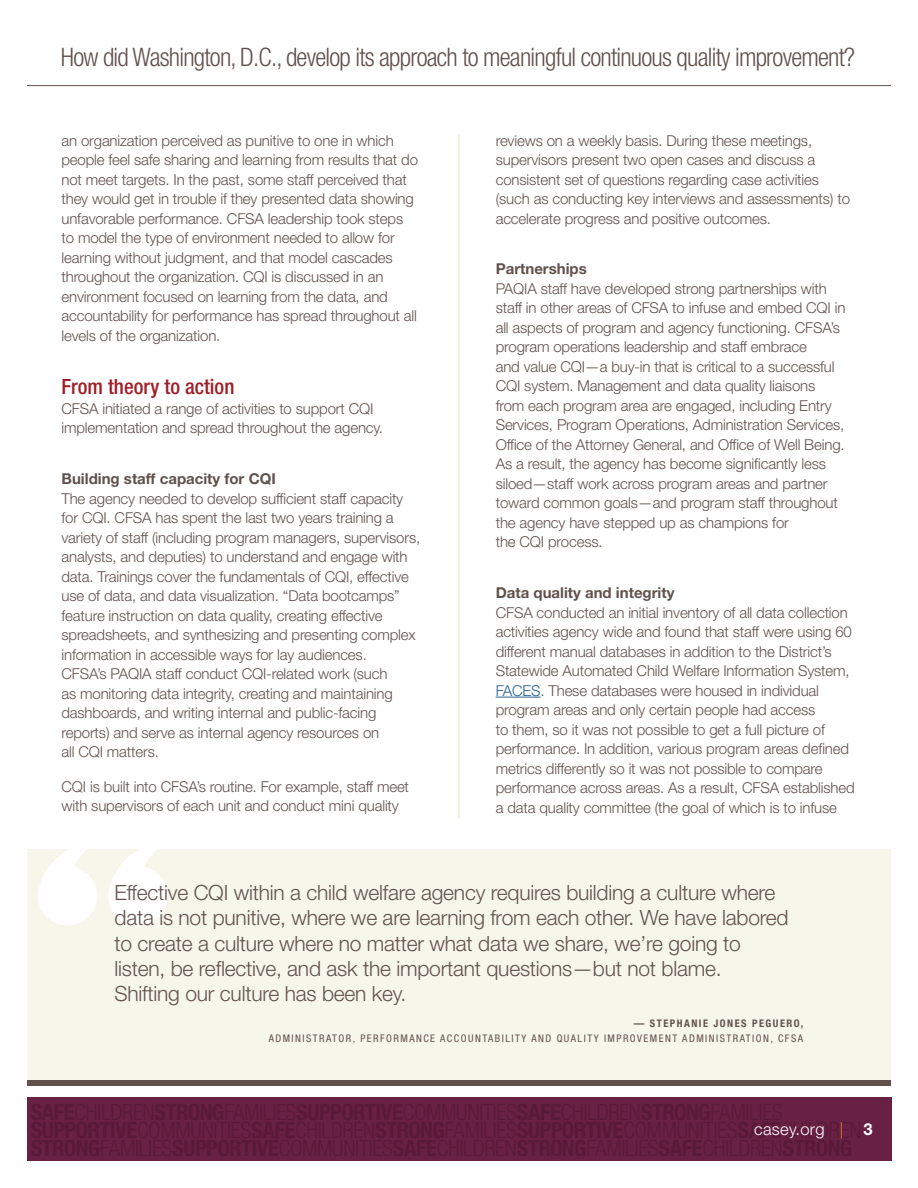
<style>
.page{position:relative;width:918px;height:1188px;background:#fff}
.page>*{position:absolute;margin:0;border:0;box-sizing:border-box;transform-origin:0 0}
.t1{font:300 condensed 25.5px "Helvetica Neue LT Std";letter-spacing:-.03em;color:#61514d}
.box_body{font:300 21px/25.2px "Helvetica Neue LT Std";letter-spacing:-.01em;color:#61514d}
.Head_2{font:500 condensed 21px "Helvetica Neue LT Std";color:#9e1f29}
.t2{font:300 16.5px "Helvetica Neue LT Std";letter-spacing:.02em;color:#fff}
.body{font:300 15px/19.5px "Helvetica Neue LT Std";letter-spacing:-.01em;color:#61514d}
.Head_3{font:700 15px "Helvetica Neue LT Std";color:#61514d}
.body-2{font:condensed 10.5px/15px "Helvetica Neue LT Std";letter-spacing:.14em;color:#61514d;text-align:right}
.s1{color:#266193}
.s2{font-weight:700}
.s3{color:#f18a21}
</style>
<div class="page">
<div style="left:27px;top:1098px;width:864px;height:63px;background:#692045"></div>
<div style="left:27px;top:1079px;width:864px;height:7px;background:#61514d"></div>
<hr style="left:27px;top:85px;width:864px;height:1px;background:#61514d">
<hr style="left:496px;top:697px;width:45px;height:1px;background:#266193">
<hr style="left:459px;top:135px;width:1px;height:684px;background:#e9e7b7">
<div style="left:27px;top:849px;width:863px;height:231px;background:#f7f6eb"></div>
<svg style="left:38px;top:849px;width:130px;height:76px"></svg>
<h1 class="t1" style="left:61px;top:42px;width:796px">How did Washington, D.C., develop its approach to meaningful continuous quality improvement?</h1>
<p class="body" style="left:62px;top:130px;width:358px">an organization perceived as punitive to one in which people feel safe sharing and learning from results that do not meet targets. In the past, some staff perceived that they would get in trouble if they presented data showing unfavorable performance. CFSA leadership took steps to model the type of environment needed to allow for learning without judgment, and that model cascades throughout the organization. CQI is discussed in an environment focused on learning from the data, and accountability for performance has spread throughout all levels of the organization.</p>
<p class="Head_2" style="left:62px;top:374px;width:174px">From theory to action</p>
<p class="body" style="left:62px;top:399px;width:323px">CFSA initiated a range of activities to support CQI implementation and spread throughout the agency.</p>
<p class="Head_3" style="left:62px;top:469px;width:216px">Building staff capacity for CQI</p>
<p class="body" style="left:62px;top:488px;width:360px">The agency needed to develop sufficient staff capacity for CQI. CFSA has spent the last two years training a variety of staff (including program managers, supervisors, analysts, and deputies) to understand and engage with data. Trainings cover the fundamentals of CQI, effective use of data, and data visualization. “Data bootcamps” feature instruction on data quality, creating effective spreadsheets, and synthesizing and presenting complex information in accessible ways for lay audiences.<br>CFSA’s PAQIA staff conduct CQI-related work (such<br>as monitoring data integrity, creating and maintaining dashboards, and writing internal and public-facing reports) and serve as internal agency resources on<br>all CQI matters.</p>
<p class="body" style="left:62px;top:776px;width:349px">CQI is built into CFSA’s routine. For example, staff meet with supervisors of each unit and conduct mini quality</p>
<p class="body" style="left:496px;top:130px;width:356px">reviews on a weekly basis. During these meetings, supervisors present two open cases and discuss a consistent set of questions regarding case activities (such as conducting key interviews and assessments) to accelerate progress and positive outcomes.</p>
<p class="Head_3" style="left:496px;top:260px;width:93px">Partnerships</p>
<p class="body" style="left:496px;top:279px;width:351px">PAQIA staff have developed strong partnerships with staff in other areas of CFSA to infuse and embed CQI in all aspects of program and agency functioning. CFSA’s program operations leadership and staff embrace<br>and value CQI—a buy-in that is critical to a successful CQI system. Management and data quality liaisons from each program area are engaged, including Entry Services, Program Operations, Administration Services, Office of the Attorney General, and Office of Well Being.<br>As a result, the agency has become significantly less siloed—staff work across program areas and partner toward common goals—and program staff throughout the agency have stepped up as champions for<br>the CQI process.</p>
<p class="Head_3" style="left:496px;top:583px;width:180px">Data quality and integrity</p>
<p class="body" style="left:496px;top:602px;width:360px">CFSA conducted an initial inventory of all data collection activities agency wide and found that staff were using 60 different manual databases in addition to the District’s Statewide Automated Child Welfare Information System, <span class="s1">FACES</span>. These databases were housed in individual program areas and only certain people had access<br>to them, so it was not possible to get a full picture of performance. In addition, various program areas defined metrics differently so it was not possible to compare performance across areas. As a result, CFSA established a data quality committee (the goal of which is to infuse</p>
<p class="box_body" style="left:115px;top:880px;width:676px">Effective CQI within a child welfare agency requires building a culture where data is not punitive, where we are learning from each other. We have labored to create a culture where no matter what data we share, we’re going to listen, be reflective, and ask the important questions—but not blame.<br>Shifting our culture has been key.</p>
<p class="body-2" style="left:269px;top:1016px;width:536px"><span class="s2">— STEPHANIE JONES PEGUERO,<br></span>ADMINISTRATOR, PERFORMANCE ACCOUNTABILITY AND QUALITY IMPROVEMENT ADMINISTRATION, CFSA</p>
<p class="t2" style="left:754px;top:1119px;width:120px">casey.org <span class="s3">|</span> <span class="s2">3</span></p>
</div>
